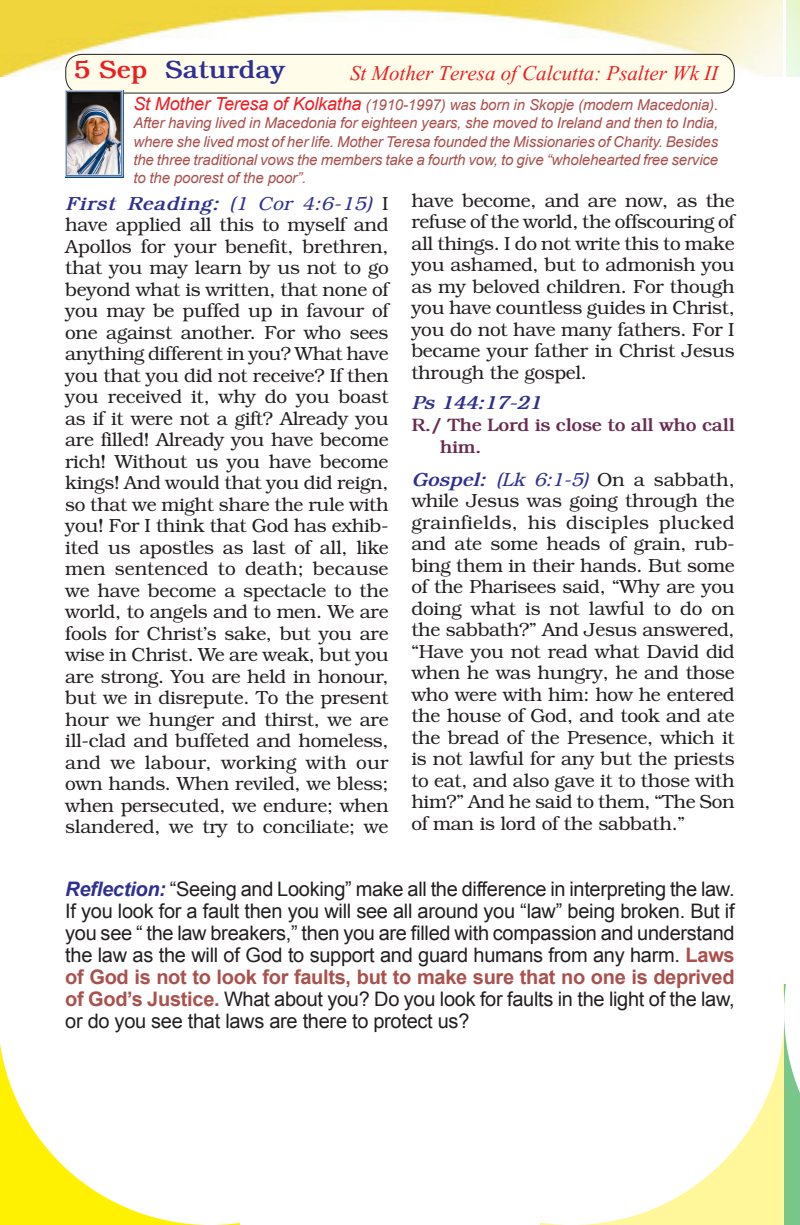
<style>
.page{position:relative;width:800px;height:1225px;background:#fff}
.page>*{position:absolute;margin:0;border:0;box-sizing:border-box;transform-origin:0 0}
.PgHd0{font:26px "Vijaya";color:#ee1d23}
.PgHDayR{font:700 25px "Bookman";color:#2e3092}
.Refl01{font:20px/22px "Arial";letter-spacing:-.015em;color:#231f20;text-align:justify}
.BodyTxtM{font:19px/21.4px "Bookman";letter-spacing:-.015em;color:#231f20;text-align:justify}
.Psalms{font:italic 700 19px "Bookman";letter-spacing:-.015em;color:#2e3092}
.Rspons{font:700 18px/22px "Bookman";letter-spacing:-.015em;color:#6b2a50}
.StHist{font:italic 15px/18px "Arial";letter-spacing:-.01em;color:#a9514d;text-align:justify}
.s1{color:#ee1d23}
.s2{font-size:18px;color:#ee1d23}
.s3{font-weight:700;font-style:italic;color:#2e3092}
.s4{font-style:italic;color:#2e3092}
.s5{font-weight:700;color:#a9514d}
</style>
<div class="page">
<svg style="left:783px;top:984px;width:16px;height:241px"></svg>
<img style="left:0;top:0;width:782px;height:76px">
<svg style="left:0;top:1043px;width:240px;height:182px"></svg>
<div style="left:539px;top:984px;width:244px;height:241px;background:#fff79a"></div>
<div style="left:359px;top:799px;width:425px;height:426px;background:#fff;border-radius:50%"></div>
<div style="left:66px;top:54px;width:668px;height:39px;background:#fffde9;border-radius:16px"></div>
<div style="left:65px;top:54px;width:669px;height:40px;border:1px solid #231f20;border-radius:16px"></div>
<img style="left:65px;top:91px;width:58px;height:86px">
<p class="PgHDayR" style="left:74px;top:55px;width:213px"><span class="s1">5 Sep</span> Saturday</p>
<p class="PgHd0" style="left:350px;top:52px;width:369px">St Mother Teresa of Calcutta: Psalter Wk II</p>
<p class="StHist" style="left:133px;top:96px;width:586px"><span class="s2">St Mother Teresa of Kolkatha</span> (1910-1997) was born in Skopje (modern Macedonia).<br>After having lived in Macedonia for eighteen years, she moved to Ireland and then to India, where she lived most of her life. Mother Teresa founded the Missionaries of Charity. Besides the three traditional vows the members take a fourth vow, to give “wholehearted free service to the poorest of the poor”.</p>
<p class="BodyTxtM" style="left:65px;top:193px;width:325px"><span class="s3">First Reading:</span> <span class="s4">(1 Cor 4:6-15)</span> I have applied all this to myself and Apollos for your benefit, brethren, that you may learn by us not to go beyond what is written, that none of you may be puffed up in favour of one against another. For who sees anything different in you? What have you that you did not receive? If then you received it, why do you boast as if it were not a gift? Already you are filled! Already you have become rich! Without us you have become kings! And would that you did reign, so that we might share the rule with you! For I think that God has exhib&shy;ited us apostles as last of all, like men sentenced to death; because we have become a spectacle to the world, to angels and to men. We are fools for Christ’s sake, but you are wise in Christ. We are weak, but you are strong. You are held in honour, but we in disrepute. To the present hour we hunger and thirst, we are ill-clad and buffeted and homeless, and we labour, working with our own hands. When reviled, we bless; when persecuted, we endure; when slandered, we try to conciliate; we</p>
<p class="BodyTxtM" style="left:411px;top:189px;width:325px">have become, and are now, as the refuse of the world, the offscouring of all things. I do not write this to make you ashamed, but to admonish you as my beloved children. For though you have countless guides in Christ, you do not have many fathers. For I became your father in Christ Jesus through the gospel.</p>
<p class="Psalms" style="left:411px;top:391px;width:131px">Ps 144:17-21</p>
<p class="Rspons" style="left:439px;top:414px;width:296px;text-indent:-28px">R./ The Lord is close to all who call him.</p>
<p class="BodyTxtM" style="left:411px;top:468px;width:325px"><span class="s3">Gospel:</span> <span class="s4">(Lk 6:1-5)</span> On a sabbath, while Jesus was going through the grainfields, his disciples plucked and ate some heads of grain, rub&shy;bing them in their hands. But some of the Pharisees said, “Why are you doing what is not lawful to do on the sabbath?” And Jesus answered, “Have you not read what David did when he was hungry, he and those who were with him: how he entered the house of God, and took and ate the bread of the Presence, which it is not lawful for any but the priests to eat, and also gave it to those with him?” And he said to them, “The Son of man is lord of the sabbath.”</p>
<p class="Refl01" style="left:65px;top:878px;width:670px"><span class="s3">Reflection:</span> “Seeing and Looking” make all the difference in interpreting the law.<br>If you look for a fault then you will see all around you “law” being broken. But if you see “ the law breakers,” then you are filled with compassion and understand the law as the will of God to support and guard humans from any harm. <span class="s5">Laws of God is not to look for faults, but to make sure that no one is deprived of God’s Justice.</span> What about you? Do you look for faults in the light of the law, or do you see that laws are there to protect us?</p>
</div>
